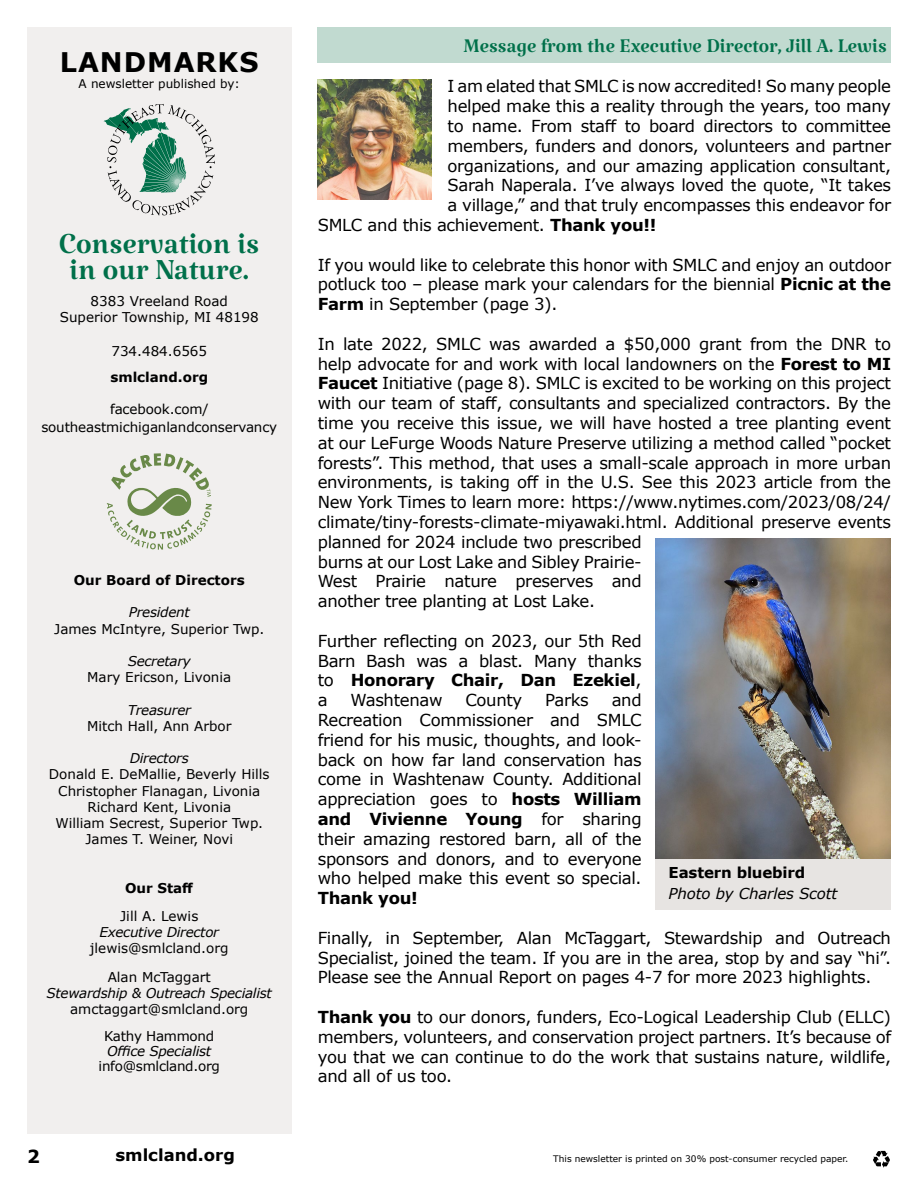
<style>
.page{position:relative;width:918px;height:1188px;background:#fff}
.page>*{position:absolute;margin:0;border:0;box-sizing:border-box;transform-origin:0 0}
.t1{font:40.5px "Katibeh";color:#00704a}
.t2{font:27px "Katibeh";color:#00704a}
.t3{font:700 27px "Verdana";letter-spacing:.035em;color:#000}
.t4{font:700 18px "Verdana";color:#000}
.t5{font:16.5px/19.8px "Verdana";letter-spacing:-.02em;color:#000;text-align:justify}
.t6{font:700 16.5px "Verdana";color:#000}
.t7{font:italic 15px "Verdana";letter-spacing:-.01em;color:#000}
.t8{font:700 15px "Verdana";letter-spacing:-.01em;color:#000}
.t9{font:13.5px/16.2px "Verdana";color:#000;text-align:center}
.t10{font:italic 13.5px "Verdana";letter-spacing:-.02em;color:#000}
.t11{font:700 13.5px "Verdana";color:#000}
.t12{font:13.5px "Verdana";letter-spacing:-.02em;color:#000}
.t13{font:12px "Verdana";color:#000}
.t14{font:9px "Verdana";color:#000}
.s1{font-weight:700}
</style>
<div class="page">
<svg style="left:873px;top:1151px;width:17px;height:17px"></svg>
<div style="left:318px;top:27px;width:573px;height:35px;background:#c1dad0"></div>
<div style="left:27px;top:27px;width:265px;height:1107px;background:#f1efee"></div>
<svg style="left:104px;top:104px;width:111px;height:112px"></svg>
<img style="left:318px;top:80px;width:114px;height:119px">
<svg style="left:107px;top:453px;width:105px;height:97px"></svg>
<img style="left:655px;top:539px;width:236px;height:320px">
<div style="left:655px;top:859px;width:236px;height:51px;background:#e7e4e2"></div>
<h2 class="t3" style="left:60px;top:43px;width:197px">Lan dmarks</h2>
<p class="t13" style="left:79px;top:76px;width:163px">A newsletter published by:</p>
<h1 class="t1" style="left:59px;top:215px;width:202px">Conservation is</h1>
<h1 class="t1" style="left:70px;top:241px;width:181px">in our Nature.</h1>
<p class="t9" style="left:60px;top:293px;width:200px">8383 Vreeland Road<br>Superior Township, MI 48198</p>
<p class="t9" style="left:111px;top:343px;width:97px">734.484.6565</p>
<p class="t11" style="left:110px;top:367px;width:99px">smlcland.org</p>
<p class="t9" style="left:41px;top:400px;width:237px;line-height:18px">facebook.com/ southeastmichiganlandconservancy</p>
<p class="t11" style="left:74px;top:571px;width:172px">Our Board of Directors</p>
<p class="t10" style="left:129px;top:603px;width:62px">President</p>
<p class="t9" style="left:54px;top:621px;width:212px">James McIntyre, Superior Twp.</p>
<p class="t10" style="left:128px;top:652px;width:65px">Secretary</p>
<p class="t9" style="left:87px;top:669px;width:146px">Mary Ericson, Livonia</p>
<p class="t10" style="left:128px;top:700px;width:65px">Treasurer</p>
<p class="t9" style="left:87px;top:718px;width:146px">Mitch Hall, Ann Arbor</p>
<p class="t10" style="left:130px;top:749px;width:61px">Directors</p>
<p class="t9" style="left:49px;top:766px;width:222px">Donald E. DeMallie, Beverly Hills<br>Christopher Flanagan, Livonia<br>Richard Kent, Livonia<br>William Secrest, Superior Twp.<br>James T. Weiner, Novi</p>
<p class="t11" style="left:125px;top:878px;width:70px">Our Staff</p>
<p class="t9" style="left:120px;top:908px;width:80px">Jill A. Lewis</p>
<p class="t10" style="left:100px;top:923px;width:121px">Executive Director</p>
<p class="t9" style="left:90px;top:934px;width:140px;line-height:28.2px">jlewis@smlcland.org<br>Alan McTaggart</p>
<p class="t10" style="left:47px;top:984px;width:227px">Stewardship &amp; Outreach Specialist</p>
<p class="t9" style="left:70px;top:996px;width:180px;line-height:27px">amctaggart@smlcland.org<br>Kathy Hammond</p>
<p class="t10" style="left:107px;top:1042px;width:106px">Office Specialist</p>
<p class="t12" style="left:99px;top:1057px;width:123px">info@smlcland.org</p>
<h2 class="t2" style="left:464px;top:26px;width:425px">Message from the Executive Director, Jill A. Lewis</h2>
<p class="t5" style="left:448px;top:76px;width:445px">I am elated that SMLC is now accredited! So many people</p>
<p class="t5" style="left:448px;top:96px;width:445px">helped make this a reality through the years, too many</p>
<p class="t5" style="left:448px;top:116px;width:445px">to name. From staff to board directors to committee</p>
<p class="t5" style="left:448px;top:136px;width:445px">members, funders and donors, volunteers and partner</p>
<p class="t5" style="left:448px;top:156px;width:445px">organizations, and our amazing application consultant,</p>
<p class="t5" style="left:448px;top:175px;width:445px">Sarah Naperala. I’ve always loved the quote, “It takes</p>
<p class="t5" style="left:448px;top:195px;width:445px">a village,” and that truly encompasses this endeavor for</p>
<p class="t5" style="left:318px;top:215px;width:340px">SMLC and this achievement. <span class="s1">Thank you!!</span></p>
<p class="t5" style="left:318px;top:255px;width:575px">If you would like to celebrate this honor with SMLC and enjoy an outdoor potluck too – please mark your calendars for the biennial <span class="s1">Picnic at the Farm</span> in September (page 3).</p>
<p class="t5" style="left:318px;top:334px;width:575px;text-align:left">In late 2022, SMLC was awarded a $50,000 grant from the DNR to help advocate for and work with local landowners on the <span class="s1">Forest to MI Faucet</span> Initiative (page 8). SMLC is excited to be working on this project with our team of staff, consultants and specialized contractors. By the time you receive this issue, we will have hosted a tree planting event at our LeFurge Woods Nature Preserve utilizing a method called “pocket forests”. This method, that uses a small-scale approach in more urban environments, is taking off in the U.S. See this 2023 article from the New York Times to learn more: https://www.nytimes.com/2023/08/24/ climate/tiny-forests-climate-miyawaki.html. Additional preserve events planned for 2024 include two prescribed<br>burns at our Lost Lake and Sibley Prairie-<br>West Prairie nature preserves and<br>another tree planting at Lost Lake.</p>
<p class="t5" style="left:318px;top:631px;width:325px">Further reflecting on 2023, our 5th Red Barn Bash was a blast. Many thanks to <span class="s1">Honorary Chair, Dan Ezekiel</span>, a</p>
<p class="t5" style="left:318px;top:690px;width:325px;text-indent:294px">and Recreation Commissioner and SMLC friend for his music, thoughts, and look&shy;back on how far land conservation has come in Washtenaw County. Additional appreciation goes to <span class="s1">hosts William and Vivienne Young</span> for sharing their amazing restored barn, all of the sponsors and donors, and to everyone who helped make this event so special.</p>
<p class="t6" style="left:318px;top:887px;width:101px">Thank you!</p>
<p class="t5" style="left:318px;top:928px;width:575px">Finally, in September, Alan McTaggart, Stewardship and Outreach Specialist, joined the team. If you are in the area, stop by and say “hi”.<br>Please see the Annual Report on pages 4-7 for more 2023 highlights.</p>
<p class="t5" style="left:318px;top:1007px;width:575px"><span class="s1">Thank you</span> to our donors, funders, Eco-Logical Leadership Club (ELLC) members, volunteers, and conservation project partners. It’s because of you that we can continue to do the work that sustains nature, wildlife, and all of us too.</p>
<p class="t5" style="left:351px;top:690px;width:93px">Washtenaw</p>
<p class="t5" style="left:465px;top:690px;width:58px">County</p>
<p class="t5" style="left:545px;top:690px;width:45px">Parks</p>
<p class="t8" style="left:669px;top:862px;width:138px">Eastern bluebird</p>
<p class="t7" style="left:669px;top:883px;width:170px">Photo by Charles Scott</p>
<p class="t4" style="left:27px;top:1144px;width:14px">2</p>
<p class="t6" style="left:115px;top:1143px;width:121px">smlcland.org</p>
<p class="t14" style="left:553px;top:1152px;width:297px">This newsletter is printed on 30% post-consumer recycled paper.</p>
</div>
